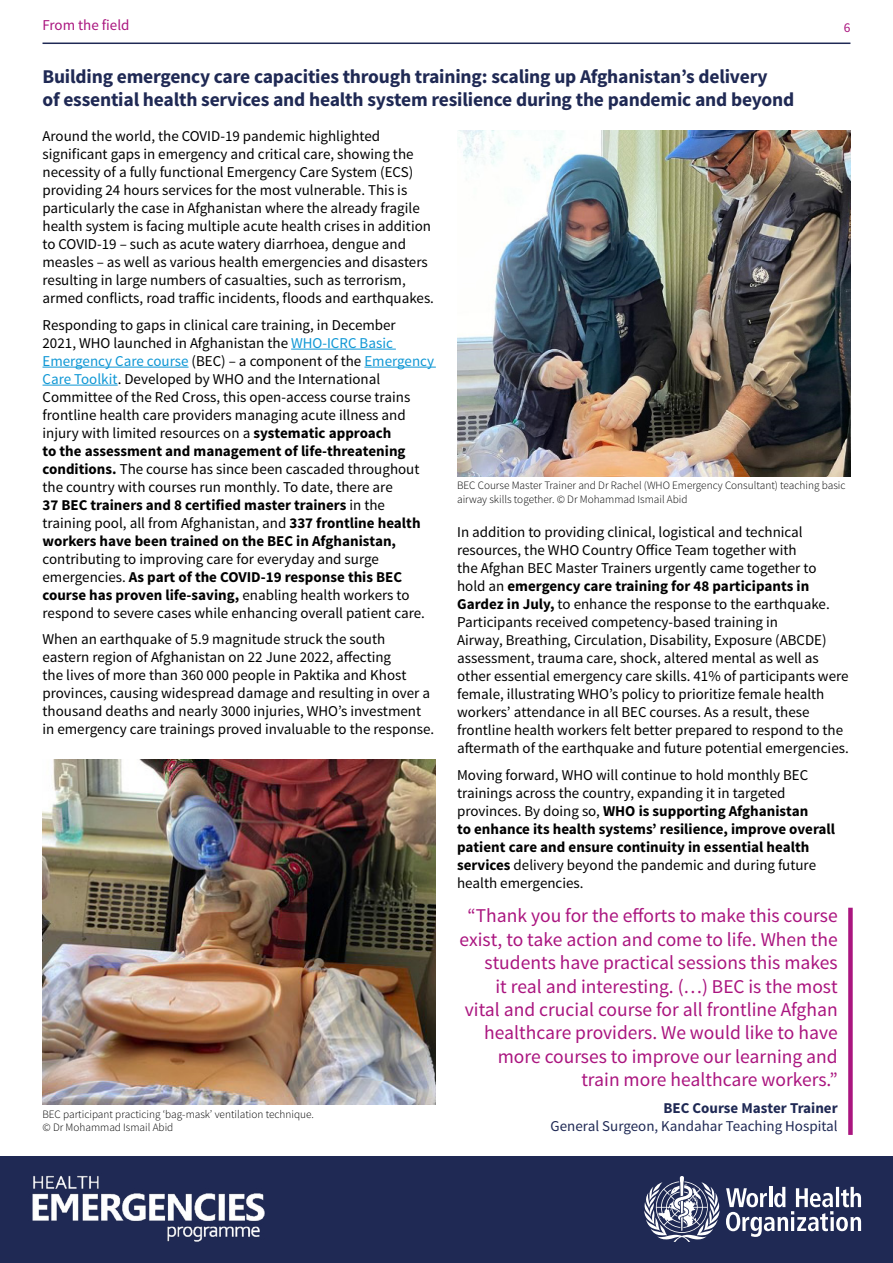
<style>
.page{position:relative;width:893px;height:1263px;background:#fff}
.page>*{position:absolute;margin:0;border:0;box-sizing:border-box;transform-origin:0 0}
.t1{font:19.5px/23.4px "Source Sans Pro";color:#aa157f;text-align:right}
.t2{font:700 19.5px/23.4px "Source Sans Pro";letter-spacing:-.01em;color:#1f2954}
.t3{font:15px/18px "Source Sans Pro";color:#000}
.t4{font:15px "Source Sans Pro";color:#1f2954}
.t5{font:700 15px "Source Sans Pro";color:#1f2954}
.t6{font:15px "Source Sans Pro";color:#aa157f}
.t7{font:13.5px "Source Sans Pro";color:#aa157f}
.t8{font:300 11.25px/13.5px "Source Sans Pro";color:#000}
.s1{color:#0e97d5}
.s2{font-weight:700}
</style>
<div class="page">
<div style="left:0;top:1157px;width:893px;height:106px;background:#1f2954"></div>
<img style="left:11px;top:1156px;width:275px;height:86px">
<svg style="left:644px;top:1176px;width:217px;height:66px"></svg>
<hr style="left:43px;top:43px;width:807px;height:1px;background:#1f2954">
<hr style="left:291px;top:349px;width:105px;height:1px;background:#0e97d5">
<hr style="left:43px;top:367px;width:146px;height:1px;background:#0e97d5">
<hr style="left:364px;top:367px;width:72px;height:1px;background:#0e97d5">
<hr style="left:43px;top:385px;width:75px;height:1px;background:#0e97d5">
<div style="left:848px;top:908px;width:5px;height:227px;background:#aa157f"></div>
<img style="left:457px;top:131px;width:393px;height:345px">
<img style="left:43px;top:759px;width:393px;height:346px">
<p class="t6" style="left:43px;top:16px;width:89px">From the field</p>
<p class="t7" style="left:844px;top:19px;width:8px">6</p>
<h1 class="t2" style="left:43px;top:65px;width:753px">Building emergency care capacities through training: scaling up Afghanistan’s delivery<br>of essential health services and health system resilience during the pandemic and beyond</h1>
<p class="t3" style="left:43px;top:127px;width:393px">Around the world, the COVID-19 pandemic highlighted significant gaps in emergency and critical care, showing the necessity of a fully functional Emergency Care System (ECS) providing 24 hours services for the most vulnerable. This is particularly the case in Afghanistan where the already fragile health system is facing multiple acute health crises in addition to COVID-19 – such as acute watery diarrhoea, dengue and measles – as well as various health emergencies and disasters resulting in large numbers of casualties, such as terrorism, armed conflicts, road traffic incidents, floods and earthquakes.</p>
<p class="t3" style="left:43px;top:316px;width:393px">Responding to gaps in clinical care training, in December<br>2021, WHO launched in Afghanistan the <span class="s1">WHO-ICRC Basic Emergency Care course</span> (BEC) – a component of the <span class="s1">Emergency Care Toolkit</span>. Developed by WHO and the International Committee of the Red Cross, this open-access course trains frontline health care providers managing acute illness and injury with limited resources on a <span class="s2">systematic approach<br>to the assessment and management of life-threatening conditions.</span> The course has since been cascaded throughout the country with courses run monthly. To date, there are<br><span class="s2">37 BEC trainers and 8 certified master trainers</span> in the training pool, all from Afghanistan, and <span class="s2">337 frontline health workers have been trained on the BEC in Afghanistan,</span></p>
<p class="t3" style="left:43px;top:550px;width:384px">contributing to improving care for everyday and surge emergencies. <span class="s2">As part of the COVID-19 response this BEC course has proven life‑saving,</span> enabling health workers to respond to severe cases while enhancing overall patient care.</p>
<p class="t3" style="left:43px;top:630px;width:393px">When an earthquake of 5.9 magnitude struck the south eastern region of Afghanistan on 22 June 2022, affecting<br>the lives of more than 360 000 people in Paktika and Khost provinces, causing widespread damage and resulting in over a thousand deaths and nearly 3000 injuries, WHO’s investment in emergency care trainings proved invaluable to the response.</p>
<p class="t8" style="left:457px;top:479px;width:390px">BEC Course Master Trainer and Dr Rachel (WHO Emergency Consultant) teaching basic airway skills together. © Dr Mohammad Ismail Abid</p>
<p class="t3" style="left:457px;top:523px;width:393px">In addition to providing clinical, logistical and technical resources, the WHO Country Office Team together with<br>the Afghan BEC Master Trainers urgently came together to<br>hold an <span class="s2">emergency care training for 48 participants in Gardez in July,</span> to enhance the response to the earthquake.<br>Participants received competency-based training in<br>Airway, Breathing, Circulation, Disability, Exposure (ABCDE) assessment, trauma care, shock, altered mental as well as other essential emergency care skills. 41% of participants were female, illustrating WHO’s policy to prioritize female health workers’ attendance in all BEC courses. As a result, these frontline health workers felt better prepared to respond to the aftermath of the earthquake and future potential emergencies.</p>
<p class="t3" style="left:457px;top:766px;width:379px">Moving forward, WHO will continue to hold monthly BEC trainings across the country, expanding it in targeted provinces. By doing so, <span class="s2">WHO is supporting Afghanistan<br>to enhance its health systems’ resilience, improve overall patient care and ensure continuity in essential health services</span> delivery beyond the pandemic and during future health emergencies.</p>
<p class="t1" style="left:459px;top:904px;width:380px">“Thank you for the efforts to make this course exist, to take action and come to life. When the students have practical sessions this makes<br>it real and interesting. (…) BEC is the most vital and crucial course for all frontline Afghan healthcare providers. We would like to have more courses to improve our learning and train more healthcare workers.”</p>
<p class="t5" style="left:663px;top:1098px;width:176px">BEC Course Master Trainer</p>
<p class="t4" style="left:551px;top:1117px;width:289px">General Surgeon, Kandahar Teaching Hospital</p>
<p class="t8" style="left:43px;top:1107px;width:273px">BEC participant practicing ‘bag-mask’ ventilation technique. © Dr Mohammad Ismail Abid</p>
</div>
